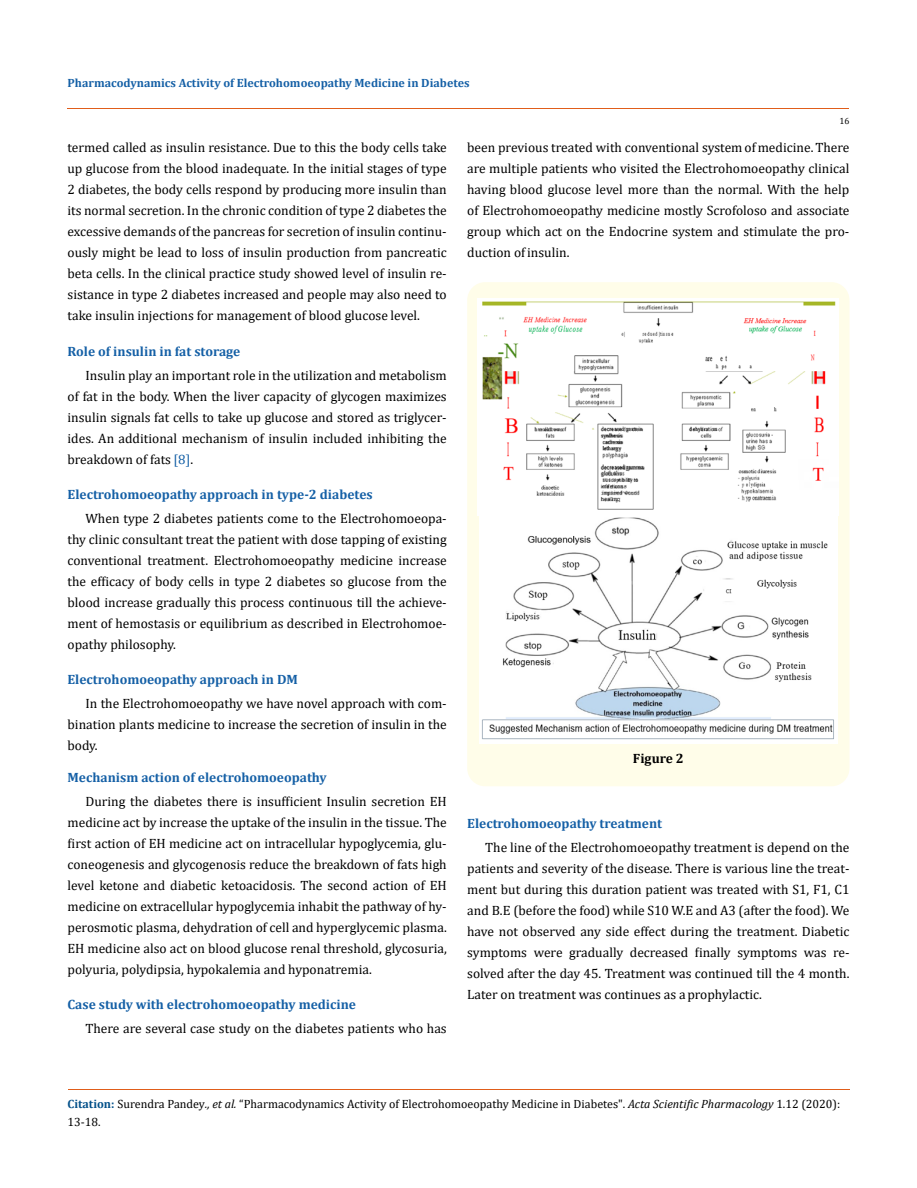
<style>
.page{position:relative;width:917px;height:1188px;background:#fff}
.page>*{position:absolute;margin:0;border:0;box-sizing:border-box;transform-origin:0 0}
.t1{font:13.5px/21px "Cambria";color:#000;text-align:justify}
.t2{font:700 13.5px "Cambria";color:#1560a6}
.t3{font:700 13.5px "Cambria";color:#000}
.t4{font:12px/18px "Cambria";color:#000}
.t5{font:700 12px "Cambria";color:#1560a6}
.t6{font:9px "Cambria";color:#000}
.s1{color:#1560a6}
.s2{font-weight:700;color:#035089}
.s3{font-style:italic}
</style>
<div class="page">
<hr style="left:67px;top:109px;width:782px;height:1px;background:#e05d1a">
<div style="left:467px;top:282px;width:382px;height:504px;background:#fffde9;border-radius:18px"></div>
<img style="left:477px;top:298px;width:361px;height:217px">
<img style="left:479px;top:516px;width:358px;height:228px">
<hr style="left:68px;top:1089px;width:781px;height:1px;background:#e05d1a">
<p class="t5" style="left:68px;top:74px;width:403px">Pharmacodynamics Activity of Electrohomoeopathy Medicine in Diabetes</p>
<p class="t6" style="left:839px;top:115px;width:11px">16</p>
<p class="t1" style="left:68px;top:136px;width:381px">termed called as insulin resistance. Due to this the body cells take up glucose from the blood inadequate. In the initial stages of type 2 diabetes, the body cells respond by producing more insulin than its normal secretion. In the chronic condition of type 2 diabetes the excessive demands of the pancreas for secretion of insulin continu&shy;ously might be lead to loss of insulin production from pancreatic beta cells. In the clinical practice study showed level of insulin re&shy;sistance in type 2 diabetes increased and people may also need to take insulin injections for management of blood glucose level.</p>
<p class="t2" style="left:68px;top:341px;width:174px">Role of insulin in fat storage</p>
<p class="t1" style="left:68px;top:364px;width:381px;text-indent:18px">Insulin play an important role in the utilization and metabolism of fat in the body. When the liver capacity of glycogen maximizes insulin signals fat cells to take up glucose and stored as triglycer&shy;ides. An additional mechanism of insulin included inhibiting the breakdown of fats <span class="s1">[8]</span>.</p>
<p class="t2" style="left:68px;top:485px;width:307px">Electrohomoeopathy approach in type-2 diabetes</p>
<p class="t1" style="left:67px;top:508px;width:381px;text-indent:18px">When type 2 diabetes patients come to the Electrohomoeopa&shy;thy clinic consultant treat the patient with dose tapping of existing conventional treatment. Electrohomoeopathy medicine increase the efficacy of body cells in type 2 diabetes so glucose from the blood increase gradually this process continuous till the achieve&shy;ment of hemostasis or equilibrium as described in Electrohomoe&shy;opathy philosophy.</p>
<p class="t2" style="left:67px;top:670px;width:232px">Electrohomoeopathy approach in DM</p>
<p class="t1" style="left:67px;top:693px;width:381px;text-indent:18px">In the Electrohomoeopathy we have novel approach with com&shy;bination plants medicine to increase the secretion of insulin in the body.</p>
<p class="t2" style="left:67px;top:767px;width:261px">Mechanism action of electrohomoeopathy</p>
<p class="t1" style="left:67px;top:790px;width:381px;text-indent:18px">During the diabetes there is insufficient Insulin secretion EH medicine act by increase the uptake of the insulin in the tissue. The first action of EH medicine act on intracellular hypoglycemia, glu&shy;coneogenesis and glycogenosis reduce the breakdown of fats high level ketone and diabetic ketoacidosis. The second action of EH medicine on extracellular hypoglycemia inhabit the pathway of hy&shy;perosmotic plasma, dehydration of cell and hyperglycemic plasma.<br>EH medicine also act on blood glucose renal threshold, glycosuria, polyuria, polydipsia, hypokalemia and hyponatremia.</p>
<p class="t2" style="left:67px;top:995px;width:290px">Case study with electrohomoeopathy medicine</p>
<p class="t1" style="left:85px;top:1018px;width:363px">There are several case study on the diabetes patients who has</p>
<p class="t1" style="left:467px;top:137px;width:384px">been previous treated with conventional system of medicine. There are multiple patients who visited the Electrohomoeopathy clinical having blood glucose level more than the normal. With the help of Electrohomoeopathy medicine mostly Scrofoloso and associate group which act on the Endocrine system and stimulate the pro&shy;duction of insulin.</p>
<p class="t3" style="left:633px;top:748px;width:52px">Figure 2</p>
<p class="t2" style="left:467px;top:814px;width:196px">Electrohomoeopathy treatment</p>
<p class="t1" style="left:467px;top:837px;width:384px;text-indent:18px">The line of the Electrohomoeopathy treatment is depend on the patients and severity of the disease. There is various line the treat&shy;ment but during this duration patient was treated with S1, F1, C1 and B.E (before the food) while S10 W.E and A3 (after the food). We have not observed any side effect during the treatment. Diabetic symptoms were gradually decreased finally symptoms was re&shy;solved after the day 45. Treatment was continued till the 4 month.<br>Later on treatment was continues as a prophylactic.</p>
<p class="t4" style="left:68px;top:1095px;width:774px"><span class="s2">Citation:</span> Surendra Pandey<span class="s3">., et al.</span> “Pharmacodynamics Activity of Electrohomoeopathy Medicine in Diabetes". <span class="s3">Acta Scientific Pharmacology</span> 1.12 (2020):<br>13-18.</p>
</div>
